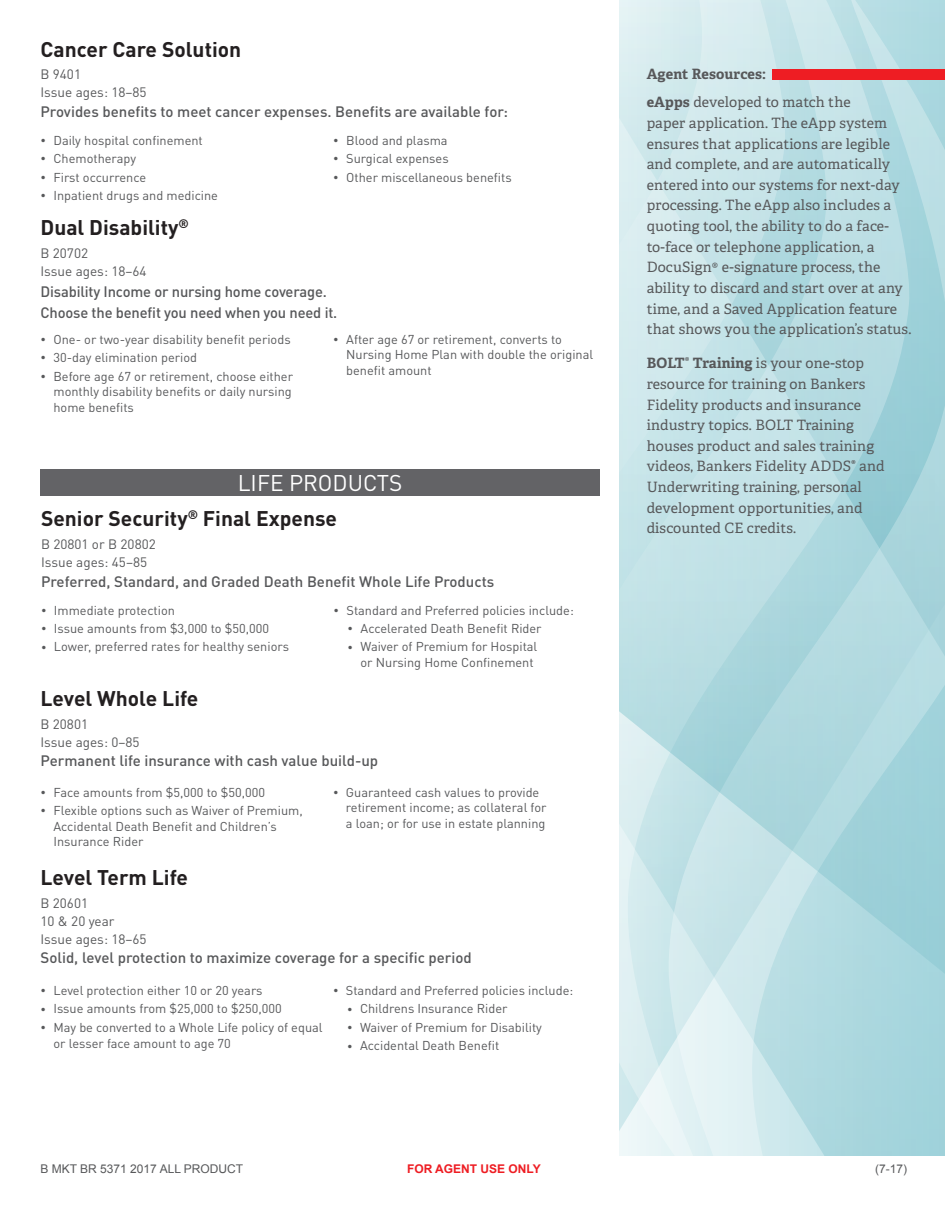
<style>
.page{position:relative;width:945px;height:1215px;background:#fff}
.page>*{position:absolute;margin:0;border:0;box-sizing:border-box;transform-origin:0 0}
.t1{font:22.5px "DINOT";color:#fff}
.t2{font:700 21px "DINOT";color:#231f20}
.t3{font:500 15px/21px "DINOT";color:#57585a}
.t4{font:14.25px/20.5px "Adelle";letter-spacing:.01em;color:#57585a}
.t5{font:700 14.25px/28.8px "Adelle";letter-spacing:.005em;color:#57585a}
.t6{font:13.5px/18px "DINOT";color:#57585a}
.t7{font:12.75px/15.8px "DINOT";color:#57585a}
.t8{font:12px "Arial";color:#57585a}
.t9{font:700 12px "Arial";color:#ee1d23}
.s1{font-size:10.5px}
.s2{font-weight:400}
.s3{font-weight:700}
</style>
<div class="page">
<svg style="left:620px;top:984px;width:325px;height:171px;background:#c4e3e8"></svg>
<svg style="left:620px;top:0;width:325px;height:984px;background:#bbdee3"></svg>
<div style="left:773px;top:69px;width:172px;height:11px;background:#ee1d23"></div>
<div style="left:40px;top:469px;width:560px;height:27px;background:#636366"></div>
<h2 class="t2" style="left:40px;top:35px;width:202px">Cancer Care Solution</h2>
<p class="t6" style="left:40px;top:65px;width:108px">B 9401<br>Issue ages: 18–85</p>
<p class="t3" style="left:40px;top:101px;width:469px">Provides benefits to meet cancer expenses. Benefits are available for:</p>
<p class="t7" style="left:40px;top:132px;width:164px"><span class="s1">•</span> Daily hospital confinement</p>
<p class="t7" style="left:40px;top:150px;width:97px"><span class="s1">•</span> Chemotherapy</p>
<p class="t7" style="left:40px;top:169px;width:107px"><span class="s1">•</span> First occurrence</p>
<p class="t7" style="left:40px;top:187px;width:179px"><span class="s1">•</span> Inpatient drugs and medicine</p>
<p class="t7" style="left:333px;top:132px;width:116px"><span class="s1">•</span> Blood and plasma</p>
<p class="t7" style="left:333px;top:150px;width:117px"><span class="s1">•</span> Surgical expenses</p>
<p class="t7" style="left:333px;top:169px;width:180px"><span class="s1">•</span> Other miscellaneous benefits</p>
<h2 class="t2" style="left:40px;top:214px;width:150px">Dual Disability<sup>®</sup></h2>
<p class="t6" style="left:40px;top:244px;width:108px">B 20702<br>Issue ages: 18–64</p>
<p class="t3" style="left:40px;top:281px;width:298px">Disability Income or nursing home coverage.<br>Choose the benefit you need when you need it.</p>
<p class="t7" style="left:40px;top:331px;width:252px"><span class="s1">•</span> One- or two-year disability benefit periods</p>
<p class="t7" style="left:40px;top:349px;width:158px"><span class="s1">•</span> 30-day elimination period</p>
<p class="t7" style="left:53px;top:368px;width:241px;text-align:justify;text-indent:-13px"><span class="s1">•</span> Before age 67 or retirement, choose either monthly disability benefits or daily nursing home benefits</p>
<p class="t7" style="left:346px;top:331px;width:248px;text-indent:-13px"><span class="s1">•</span> After age 67 or retirement, converts to<br>Nursing Home Plan with double the original benefit amount</p>
<h1 class="t1" style="left:238px;top:469px;width:166px">LIFE PRODUCTS</h1>
<h2 class="t2" style="left:41px;top:505px;width:298px">Senior Security<sup>®</sup> Final Expense</h2>
<p class="t6" style="left:41px;top:535px;width:116px">B 20801 or B 20802<br>Issue ages: 45–85</p>
<p class="t3" style="left:41px;top:570px;width:455px">Preferred, Standard, and Graded Death Benefit Whole Life Products</p>
<p class="t7" style="left:41px;top:602px;width:135px"><span class="s1">•</span> Immediate protection</p>
<p class="t7" style="left:41px;top:620px;width:230px"><span class="s1">•</span> Issue amounts from $3,000 to $50,000</p>
<p class="t7" style="left:41px;top:639px;width:249px"><span class="s1">•</span> Lower, preferred rates for healthy seniors</p>
<p class="t7" style="left:334px;top:602px;width:242px"><span class="s1">•</span> Standard and Preferred policies include:</p>
<p class="t7" style="left:348px;top:620px;width:196px"><span class="s1">•</span> Accelerated Death Benefit Rider</p>
<p class="t7" style="left:348px;top:639px;width:191px;text-align:right"><span class="s1">•</span> Waiver of Premium for Hospital or Nursing Home Confinement</p>
<h2 class="t2" style="left:40px;top:684px;width:160px">Level Whole Life</h2>
<p class="t6" style="left:40px;top:715px;width:101px">B 20801<br>Issue ages: 0–85</p>
<p class="t3" style="left:40px;top:750px;width:339px">Permanent life insurance with cash value build-up</p>
<p class="t7" style="left:40px;top:784px;width:226px"><span class="s1">•</span> Face amounts from $5,000 to $50,000</p>
<p class="t7" style="left:53px;top:802px;width:251px;text-indent:-13px"><span class="s1">•</span> Flexible options such as Waiver of Premium,<br>Accidental Death Benefit and Children’s<br>Insurance Rider</p>
<p class="t7" style="left:346px;top:784px;width:202px;text-indent:-13px"><span class="s1">•</span> Guaranteed cash values to provide retirement income; as collateral for a loan; or for use in estate planning</p>
<h2 class="t2" style="left:40px;top:864px;width:149px">Level Term Life</h2>
<p class="t6" style="left:40px;top:894px;width:108px">B 20601<br>10 &amp; 20 year<br>Issue ages: 18–65</p>
<p class="t3" style="left:40px;top:947px;width:433px">Solid, level protection to maximize coverage for a specific period</p>
<p class="t7" style="left:40px;top:982px;width:224px"><span class="s1">•</span> Level protection either 10 or 20 years</p>
<p class="t7" style="left:40px;top:1001px;width:243px"><span class="s1">•</span> Issue amounts from $25,000 to $250,000</p>
<p class="t7" style="left:53px;top:1019px;width:271px;text-indent:-13px"><span class="s1">•</span> May be converted to a Whole Life policy of equal or lesser face amount to age 70</p>
<p class="t7" style="left:333px;top:982px;width:242px"><span class="s1">•</span> Standard and Preferred policies include:</p>
<p class="t7" style="left:347px;top:1001px;width:162px"><span class="s1">•</span> Childrens Insurance Rider</p>
<p class="t7" style="left:347px;top:1019px;width:196px"><span class="s1">•</span> Waiver of Premium for Disability</p>
<p class="t7" style="left:347px;top:1038px;width:154px"><span class="s1">•</span> Accidental Death Benefit</p>
<p class="t5" style="left:647px;top:59px;width:206px">Agent Resources:<br>eApps <span class="s2">developed to match the</span></p>
<p class="t4" style="left:647px;top:113px;width:266px">paper application. The eApp system ensures that applications are legible and complete, and are automatically entered into our systems for next-day processing. The eApp also includes a quoting tool, the ability to do a face&shy;to-face or telephone application, a DocuSign® e-signature process, the ability to discard and start over at any time, and a Saved Application feature that shows you the application’s status.</p>
<p class="t4" style="left:647px;top:353px;width:240px"><span class="s3">BOLT</span><sup>®</sup> <span class="s3">Training</span> is your one-stop resource for training on Bankers<br>Fidelity products and insurance industry topics. BOLT Training houses product and sales training videos, Bankers Fidelity ADDS<sup>®</sup> and<br>Underwriting training, personal development opportunities, and discounted CE credits.</p>
<p class="t8" style="left:40px;top:1161px;width:204px">B MKT BR 5371 2017 ALL PRODUCT</p>
<p class="t9" style="left:407px;top:1161px;width:135px">FOR AGENT USE ONLY</p>
<p class="t8" style="left:875px;top:1161px;width:34px">(7-17)</p>
</div>
